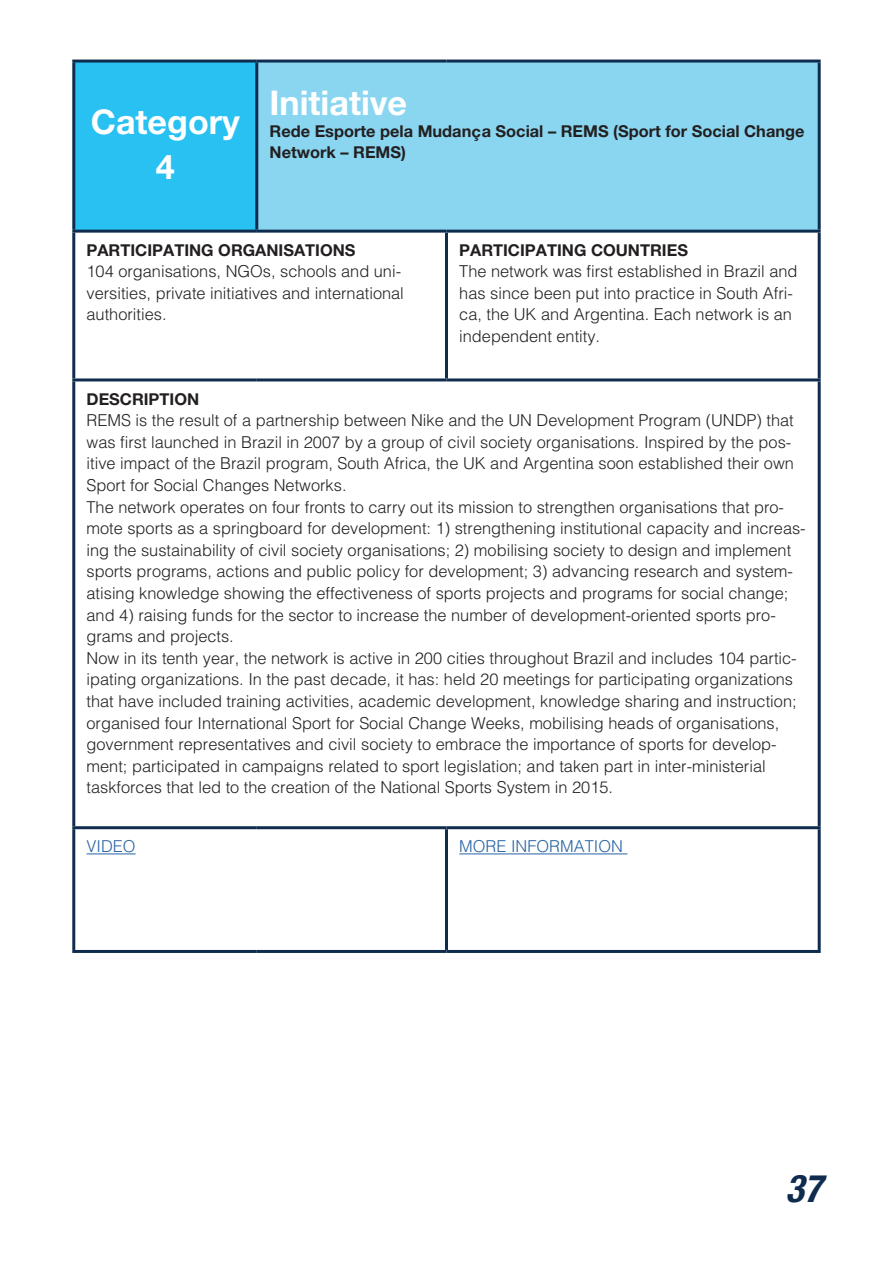
<style>
.page{position:relative;width:893px;height:1263px;background:#fff}
.page>*{position:absolute;margin:0;border:0;box-sizing:border-box;transform-origin:0 0}
.t1{font:italic 700 condensed 42px "Helvetica Cyrillic Pro";color:#0f2c4f}
.t2{font:700 37.5px/45px "Helvetica Cyrillic Pro";color:#fff;text-align:center}
.t3{font:300 18px/21.6px "Helvetica Cyrillic Pro";color:#231f20}
.t4{font:700 18px/21.6px "Helvetica Cyrillic Pro";color:#231f20}
.t5{font:300 18px "Helvetica Cyrillic Pro";color:#2763a1}
</style>
<div class="page">
<div style="left:74px;top:61px;width:183px;height:170px;background:#29c1f2"></div>
<div style="left:257px;top:61px;width:562px;height:170px;background:#8ad6f1"></div>
<hr style="left:72px;top:60px;width:185px;height:3px;background:#0f2c4f">
<hr style="left:72px;top:63px;width:3px;height:167px;background:#0f2c4f">
<hr style="left:72px;top:230px;width:185px;height:3px;background:#0f2c4f">
<hr style="left:72px;top:233px;width:3px;height:145px;background:#0f2c4f">
<hr style="left:445px;top:233px;width:3px;height:145px;background:#0f2c4f">
<hr style="left:818px;top:233px;width:3px;height:145px;background:#0f2c4f">
<hr style="left:72px;top:378px;width:185px;height:3px;background:#0f2c4f">
<hr style="left:72px;top:381px;width:3px;height:445px;background:#0f2c4f">
<hr style="left:257px;top:378px;width:189px;height:3px;background:#0f2c4f">
<hr style="left:446px;top:378px;width:375px;height:3px;background:#0f2c4f">
<hr style="left:818px;top:381px;width:3px;height:445px;background:#0f2c4f">
<hr style="left:72px;top:826px;width:185px;height:3px;background:#0f2c4f">
<hr style="left:72px;top:829px;width:3px;height:121px;background:#0f2c4f">
<hr style="left:257px;top:826px;width:189px;height:3px;background:#0f2c4f">
<hr style="left:446px;top:826px;width:375px;height:3px;background:#0f2c4f">
<hr style="left:445px;top:829px;width:3px;height:121px;background:#0f2c4f">
<hr style="left:818px;top:829px;width:3px;height:121px;background:#0f2c4f">
<hr style="left:72px;top:950px;width:185px;height:3px;background:#0f2c4f">
<hr style="left:257px;top:950px;width:189px;height:3px;background:#0f2c4f">
<hr style="left:446px;top:950px;width:375px;height:3px;background:#0f2c4f">
<hr style="left:257px;top:60px;width:189px;height:3px;background:#0f2c4f">
<hr style="left:255px;top:63px;width:3px;height:167px;background:#0f2c4f">
<hr style="left:446px;top:60px;width:375px;height:3px;background:#0f2c4f">
<hr style="left:818px;top:63px;width:3px;height:167px;background:#0f2c4f">
<hr style="left:257px;top:230px;width:189px;height:3px;background:#0f2c4f">
<hr style="left:446px;top:230px;width:375px;height:3px;background:#0f2c4f">
<hr style="left:87px;top:853px;width:49px;height:1px;background:#2763a1">
<hr style="left:459px;top:853px;width:168px;height:1px;background:#2763a1">
<h2 class="t2" style="left:91px;top:97px;width:151px">Category<br>4</h2>
<h2 class="t2" style="left:270px;top:79px;width:139px">Initiative</h2>
<p class="t4" style="left:270px;top:119px;width:536px">Rede Esporte pela Mudança Social – REMS (Sport for Social Change<br>Network – REMS)</p>
<p class="t4" style="left:87px;top:238px;width:270px">PARTICIPATING ORGANISATIONS</p>
<p class="t3" style="left:87px;top:260px;width:319px">104 organisations, NGOs, schools and uni&shy;versities, private initiatives and international authorities.</p>
<p class="t4" style="left:459px;top:238px;width:230px">PARTICIPATING COUNTRIES</p>
<p class="t3" style="left:459px;top:260px;width:340px">The network was first established in Brazil and has since been put into practice in South Afri&shy;ca, the UK and Argentina. Each network is an independent entity.</p>
<p class="t4" style="left:87px;top:387px;width:114px">DESCRIPTION</p>
<p class="t3" style="left:87px;top:409px;width:721px">REMS is the result of a partnership between Nike and the UN Development Program (UNDP) that was first launched in Brazil in 2007 by a group of civil society organisations. Inspired by the pos&shy;itive impact of the Brazil program, South Africa, the UK and Argentina soon established their own Sport for Social Changes Networks.<br>The network operates on four fronts to carry out its mission to strengthen organisations that pro&shy;mote sports as a springboard for development: 1) strengthening institutional capacity and increas&shy;ing the sustainability of civil society organisations; 2) mobilising society to design and implement sports programs, actions and public policy for development; 3) advancing research and system&shy;atising knowledge showing the effectiveness of sports projects and programs for social change; and 4) raising funds for the sector to increase the number of development-oriented sports pro&shy;grams and projects.<br>Now in its tenth year, the network is active in 200 cities throughout Brazil and includes 104 partic&shy;ipating organizations. In the past decade, it has: held 20 meetings for participating organizations that have included training activities, academic development, knowledge sharing and instruction; organised four International Sport for Social Change Weeks, mobilising heads of organisations, government representatives and civil society to embrace the importance of sports for develop&shy;ment; participated in campaigns related to sport legislation; and taken part in inter-ministerial taskforces that led to the creation of the National Sports System in 2015.</p>
<p class="t5" style="left:87px;top:835px;width:51px">VIDEO</p>
<p class="t5" style="left:459px;top:835px;width:165px">MORE INFORMATION</p>
<h1 class="t1" style="left:787px;top:1150px;width:38px">37</h1>
</div>
